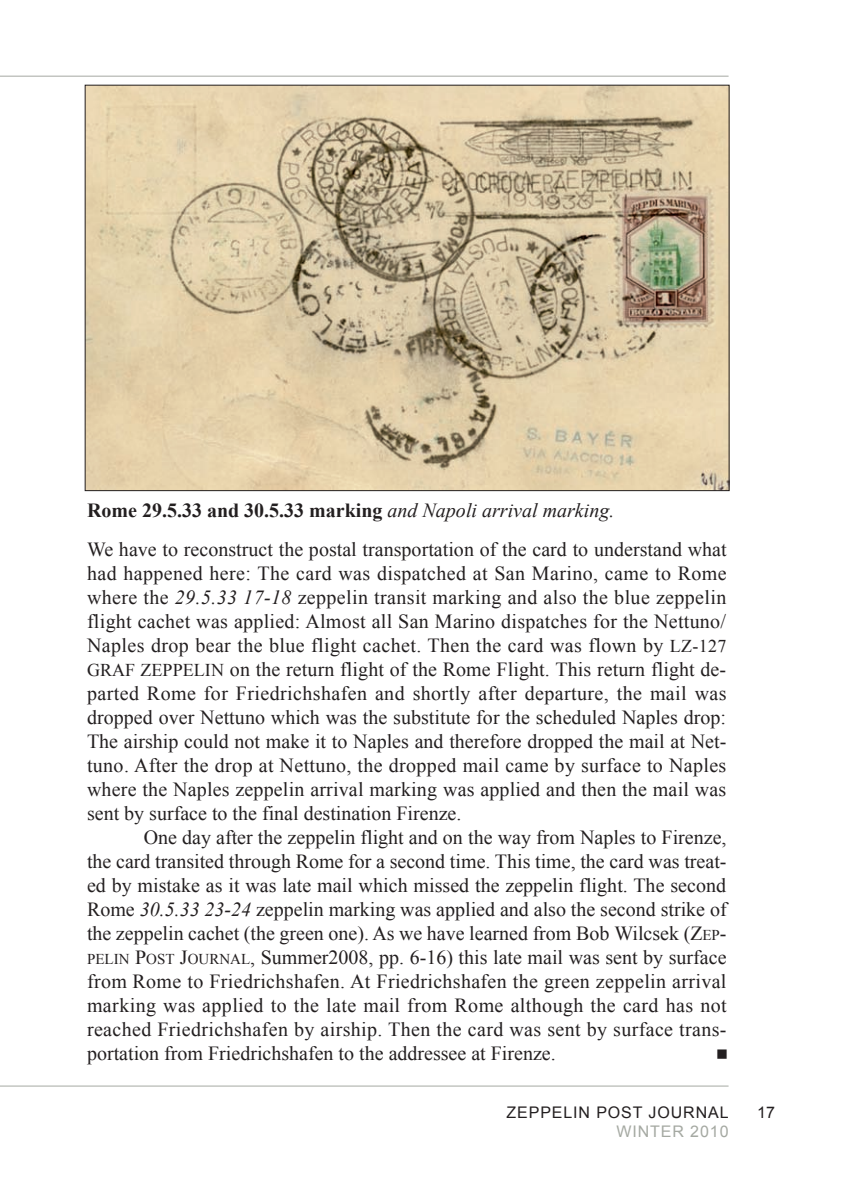
<style>
.page{position:relative;width:842px;height:1191px;background:#fff}
.page>*{position:absolute;margin:0;border:0;box-sizing:border-box;transform-origin:0 0}
.t1{font:20px/24px "Times New Roman";color:#231f20;text-align:justify}
.t2{font:700 20px "Times New Roman";color:#231f20}
.t3{font:16px "Arial";letter-spacing:.055em;color:#231f20}
.t4{font:16px "Arial";letter-spacing:.055em;color:#a5a9a2}
.t5{font:16px "Wingdings";color:#231f20}
.s1{font-weight:400;font-style:italic}
.s2{font-style:italic}
.s3{font-size:18px}
.s4{font-size:15px}
</style>
<div class="page">
<hr style="left:0;top:76px;width:728px;height:1px;background:#a5a9a2">
<hr style="left:0;top:1085px;width:728px;height:1px;background:#a5a9a2">
<img style="left:87px;top:87px;width:640px;height:402px">
<p class="t2" style="left:87px;top:499px;width:529px">Rome 29.5.33 and 30.5.33 marking <span class="s1">and Napoli arrival marking.</span></p>
<p class="t1" style="left:87px;top:537px;width:641px">we have to reconstruct the postal transportation of the card to understand what had happened here: the card was dispatched at san Marino, came to rome where the <span class="s2">29.5.33 17-18</span> zeppelin transit marking and also the blue zeppelin flight cachet was applied: almost all san Marino dispatches for the Nettuno/ Naples drop bear the blue flight cachet. then the card was flown by <span class="s3">lZ-127 graf ZeppeliN</span> on the return flight of the rome flight. this return flight de&shy;parted rome for friedrichshafen and shortly after departure, the mail was dropped over Nettuno which was the substitute for the scheduled Naples drop: the airship could not make it to Naples and therefore dropped the mail at Net&shy;tuno. after the drop at Nettuno, the dropped mail came by surface to Naples where the Naples zeppelin arrival marking was applied and then the mail was sent by surface to the final destination firenze.</p>
<p class="t1" style="left:87px;top:825px;width:643px;text-align:left;text-indent:57px">one day after the zeppelin flight and on the way from Naples to firenze, the card transited through rome for a second time. this time, the card was treat&shy;ed by mistake as it was late mail which missed the zeppelin flight. the second rome <span class="s2">30.5.33 23-24</span> zeppelin marking was applied and also the second strike of the zeppelin cachet (the green one). as we have learned from Bob wilcsek (Z<span class="s4">ep&shy;peliN</span> p<span class="s4">ost</span> J<span class="s4">ourNal</span>, summer2008, pp. 6-16) this late mail was sent by surface from rome to friedrichshafen. at friedrichshafen the green zeppelin arrival marking was applied to the late mail from rome although the card has not reached friedrichshafen by airship. then the card was sent by surface trans&shy;portation from friedrichshafen to the addressee at firenze.</p>
<p class="t5" style="left:716px;top:1045px;width:13px">■</p>
<p class="t3" style="left:507px;top:1103px;width:223px">ZEPPELIN POST JOURNAL</p>
<p class="t3" style="left:757px;top:1103px;width:19px">17</p>
<p class="t4" style="left:616px;top:1122px;width:114px">WINTER 2010</p>
</div>
